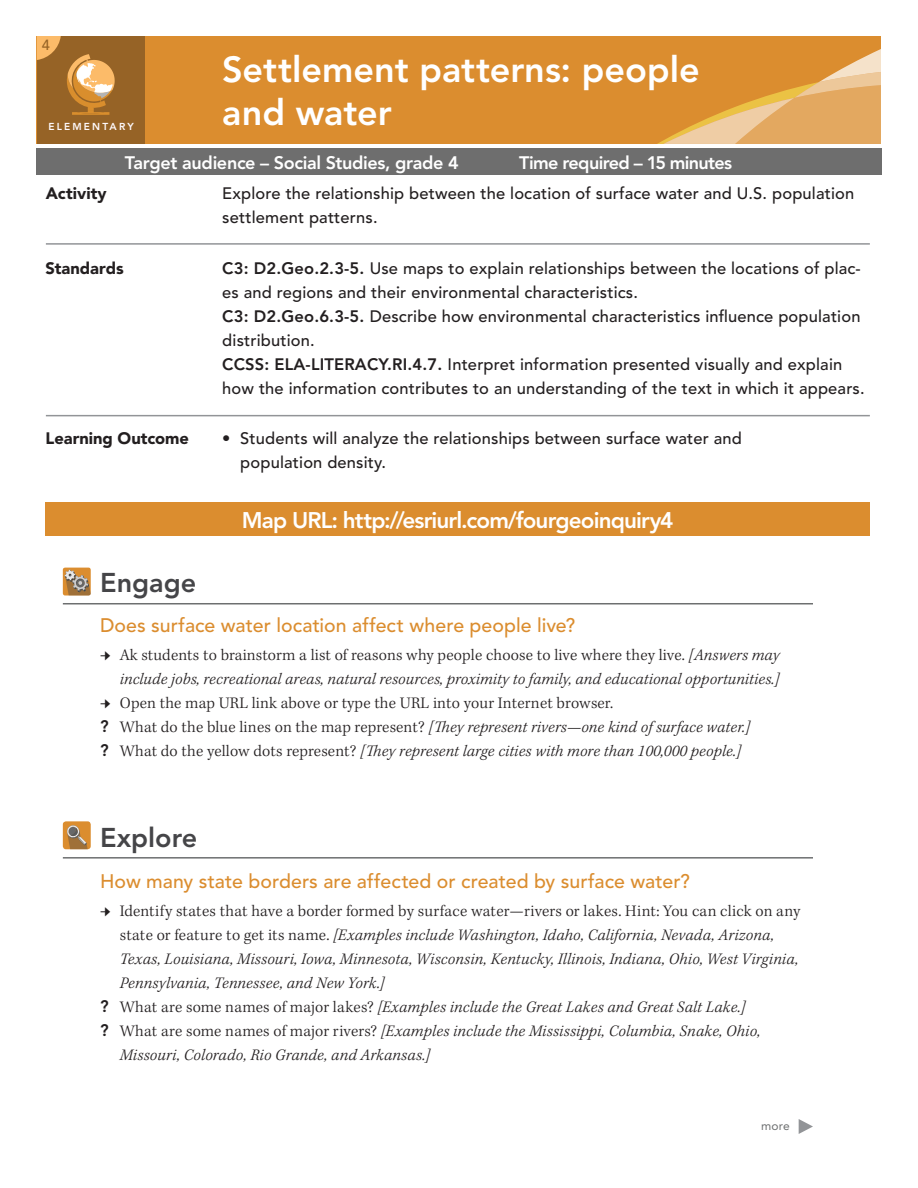
<style>
.page{position:relative;width:918px;height:1188px;background:#fff}
.page>*{position:absolute;margin:0;border:0;box-sizing:border-box;transform-origin:0 0}
.Header_white{font:800 36px/43.2px "Avenir LT Std";color:#fff}
.Content_Head{font:800 27px "Avenir LT Std";color:#454548}
.Avenir_pp{font:800 22.5px "Avenir LT Std";letter-spacing:-.04em;color:#fff}
.Content_Subhead{font:500 19.5px "Avenir LT Std";letter-spacing:.005em;color:#db8d2f}
.Content_Head-2{font:800 18px "Avenir LT Std";letter-spacing:-.015em;color:#fff}
.Avenir_pp-2{font:800 18px "Avenir LT Std";letter-spacing:-.035em;color:#fff}
.t1{font:italic 300 16.5px/24px "Kepler Std";letter-spacing:.015em;color:#231f20}
.Avenir_pp-3{font:500 16.5px/24px "Avenir LT Std";letter-spacing:.01em;color:#231f20}
.t2{font:300 16.5px "Kepler Std";letter-spacing:.01em;color:#231f20}
.Avenir_pp-4{font:900 16.5px "Avenir LT Std";color:#231f20}
.t3{font:500 14.7px "Avenir LT Std";color:#966326}
.Kepler_bullet_pp{font:12px "Avenir LT Std";color:#6d6f70}
.t4{font:800 10.05px "Avenir LT Std";letter-spacing:.215em;color:#fef9fb}
.s1{font-weight:800}
.s2{font-style:normal}
.s3{font-family:"Avenir LT Std";font-weight:800;font-style:normal}
</style>
<div class="page">
<div style="left:36px;top:148px;width:845px;height:28px;background:#6e6e6e"></div>
<div style="left:37px;top:36px;width:844px;height:108px;background:#db8d2f"></div>
<div style="left:46px;top:502px;width:824px;height:34px;background:#db8d2f"></div>
<svg style="left:657px;top:49px;width:224px;height:95px"></svg>
<hr style="left:46px;top:243px;width:824px;height:2px;background:#929497">
<hr style="left:46px;top:415px;width:824px;height:1px;background:#929497">
<div style="left:37px;top:36px;width:108px;height:108px;background:#966326"></div>
<svg style="left:37px;top:36px;width:78px;height:79px"></svg>
<hr style="left:63px;top:857px;width:750px;height:2px;background:#6d6f70">
<hr style="left:63px;top:603px;width:750px;height:1px;background:#6d6f70">
<svg style="left:799px;top:1119px;width:14px;height:15px"></svg>
<div style="left:63px;top:568px;width:28px;height:27px;background:#db8d2f;border-radius:2px"></div>
<div style="left:63px;top:821px;width:28px;height:28px;background:#db8d2f;border-radius:3px"></div>
<svg style="left:65px;top:570px;width:26px;height:25px"></svg>
<svg style="left:67px;top:825px;width:21px;height:24px"></svg>
<p class="t3" style="left:42px;top:37px;width:10px">4</p>
<p class="t4" style="left:48px;top:120px;width:87px">ELEMENTARY</p>
<p class="Header_white" style="left:222px;top:48px;width:479px">Settlement patterns: people and water</p>
<p class="Content_Head-2" style="left:125px;top:152px;width:336px">Target audience – Social Studies, grade 4</p>
<p class="Avenir_pp-2" style="left:519px;top:152px;width:214px">Time required – 15 minutes</p>
<p class="Avenir_pp-4" style="left:46px;top:183px;width:62px">Activity</p>
<p class="Avenir_pp-4" style="left:46px;top:259px;width:80px">Standards</p>
<p class="Avenir_pp-4" style="left:46px;top:429px;width:145px">Learning Outcome</p>
<p class="Content_Head" style="left:100px;top:567px;width:98px">Engage</p>
<p class="Avenir_pp-3" style="left:222px;top:181px;width:634px">Explore the relationship between the location of surface water and U.S. population settlement patterns.</p>
<p class="Avenir_pp-3" style="left:222px;top:257px;width:640px"><span class="s1">C3: D2.Geo.2.3-5.</span> Use maps to explain relationships between the locations of plac&shy;es and regions and their environmental characteristics.</p>
<p class="Avenir_pp-3" style="left:222px;top:305px;width:640px"><span class="s1">C3: D2.Geo.6.3-5.</span> Describe how environmental characteristics influence population distribution.</p>
<p class="Avenir_pp-3" style="left:222px;top:353px;width:644px"><span class="s1">CCSS: ELA-LITERACY.RI.4.7.</span> Interpret information presented visually and explain how the information contributes to an understanding of the text in which it appears.</p>
<p class="Avenir_pp-3" style="left:240px;top:427px;width:503px;text-indent:-18px">• Students will analyze the relationships between surface water and population density.</p>
<p class="Avenir_pp" style="left:242px;top:507px;width:433px">Map URL: http://esriurl.com/fourgeoinquiry4</p>
<p class="Content_Subhead" style="left:100px;top:614px;width:477px">Does surface water location affect where people live?</p>
<p class="t1" style="left:120px;top:644px;width:662px"><span class="s2">Ak students to brainstorm a list of reasons why people choose to live where they live.</span> [Answers may include jobs, recreational areas, natural resources, proximity to family, and educational opportunities.]</p>
<p class="t2" style="left:120px;top:694px;width:495px">Open the map URL link above or type the URL into your Internet browser.</p>
<p class="t1" style="left:100px;top:716px;width:652px"><span class="s3">?</span> <span class="s2">What do the blue lines on the map represent?</span> [They represent rivers—one kind of surface water.]</p>
<p class="t1" style="left:100px;top:740px;width:643px"><span class="s3">?</span> <span class="s2">What do the yellow dots represent?</span> [They represent large cities with more than 100,000 people.]</p>
<p class="Content_Head" style="left:100px;top:821px;width:99px">Explore</p>
<p class="Content_Subhead" style="left:100px;top:870px;width:591px">How many state borders are affected or created by surface water?</p>
<p class="t1" style="left:120px;top:899px;width:682px"><span class="s2">Identify states that have a border formed by surface water—rivers or lakes. Hint: You can click on any state or feature to get its name.</span> [Examples include Washington, Idaho, California, Nevada, Arizona, Texas, Louisiana, Missouri, Iowa, Minnesota, Wisconsin, Kentucky, Illinois, Indiana, Ohio, West Virginia, Pennsylvania, Tennessee, and New York.]</p>
<p class="t1" style="left:100px;top:995px;width:647px"><span class="s3">?</span> <span class="s2">What are some names of major lakes?</span> [Examples include the Great Lakes and Great Salt Lake.]</p>
<p class="t1" style="left:120px;top:1019px;width:642px;text-indent:-20px"><span class="s3">?</span> <span class="s2">What are some names of major rivers?</span> [Examples include the Mississippi, Columbia, Snake, Ohio,<br>Missouri, Colorado, Rio Grande, and Arkansas.]</p>
<p class="Kepler_bullet_pp" style="left:761px;top:1118px;width:30px">more</p>
</div>
